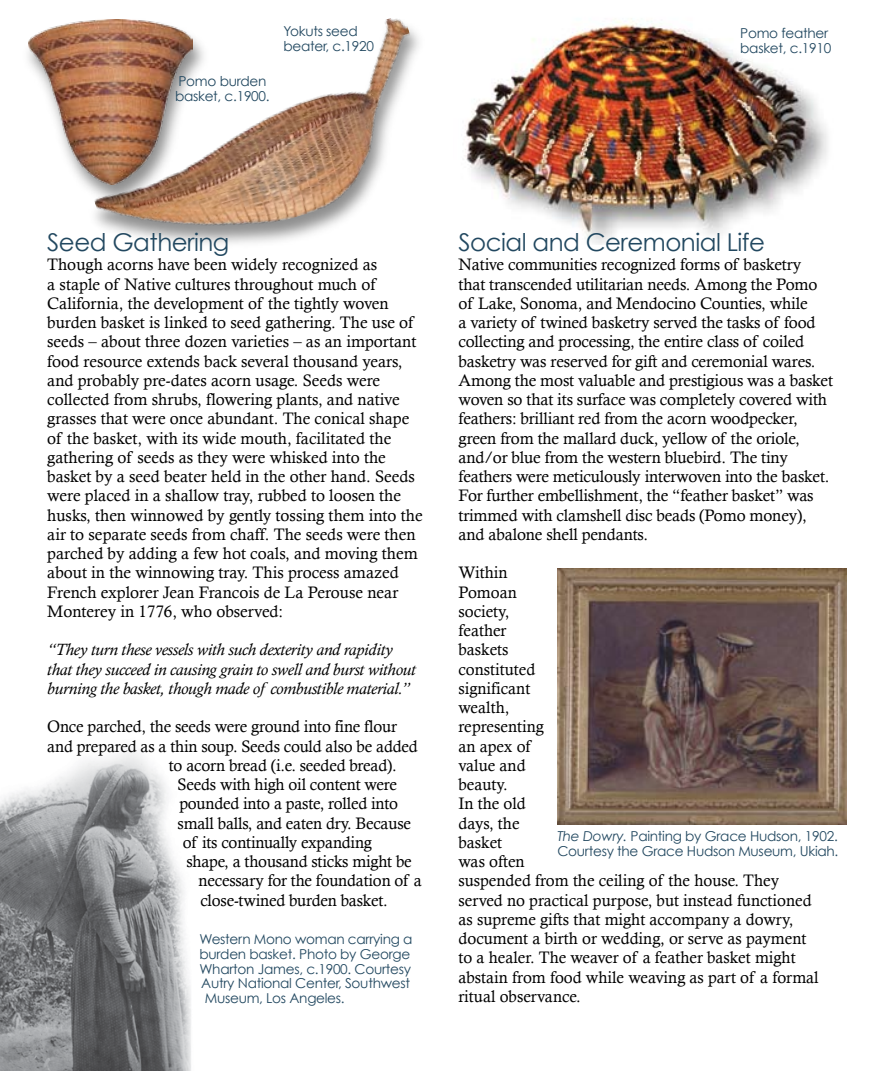
<style>
.page{position:relative;width:882px;height:1071px;background:#fff}
.page>*{position:absolute;margin:0;border:0;box-sizing:border-box;transform-origin:0 0}
.t1{font:24.5px "Century Gothic";letter-spacing:-.02em;color:#224860}
.t2{font:16.62px/19.2px "Calisto";color:#000}
.t3{font:italic 16.62px/19.2px "Calisto";letter-spacing:-.01em;color:#000}
.t4{font:13.65px/14.9px "Century Gothic";letter-spacing:-.02em;color:#224860}
.s1{font-style:italic}
</style>
<div class="page">
<img style="left:0;top:751px;width:191px;height:320px">
<img style="left:464px;top:18px;width:364px;height:227px">
<img style="left:95px;top:18px;width:324px;height:226px">
<img style="left:558px;top:569px;width:288px;height:255px">
<div style="left:21px;top:18px;width:190px;height:192px;background:#000;opacity:.45"></div>
<img style="left:29px;top:19px;width:163px;height:166px">
<p class="t4" style="left:175px;top:74px;width:96px">Pomo burden basket, c.1900.</p>
<p class="t4" style="left:284px;top:24px;width:92px">Yokuts seed beater, c.1920</p>
<p class="t4" style="left:740px;top:26px;width:93px">Pomo feather basket, c.1910</p>
<h1 class="t1" style="left:47px;top:227px;width:184px">Seed Gathering</h1>
<p class="t2" style="left:47px;top:255px;width:377px">Though acorns have been widely recognized as<br>a staple of Native cultures throughout much of California, the development of the tightly woven burden basket is linked to seed gathering. The use of seeds – about three dozen varieties – as an important food resource extends back several thousand years, and probably pre-dates acorn usage. Seeds were collected from shrubs, flowering plants, and native grasses that were once abundant. The conical shape of the basket, with its wide mouth, facilitated the gathering of seeds as they were whisked into the basket by a seed beater held in the other hand. Seeds were placed in a shallow tray, rubbed to loosen the husks, then winnowed by gently tossing them into the air to separate seeds from chaff. The seeds were then parched by adding a few hot coals, and moving them about in the winnowing tray. This process amazed French explorer Jean Francois de La Perouse near Monterey in 1776, who observed:</p>
<p class="t3" style="left:47px;top:640px;width:370px">“They turn these vessels with such dexterity and rapidity that they succeed in causing grain to swell and burst without burning the basket, though made of combustible material.”</p>
<p class="t2" style="left:47px;top:717px;width:351px">Once parched, the seeds were ground into fine flour</p>
<p class="t2" style="left:47px;top:736px;width:372px">and prepared as a thin soup. Seeds could also be added</p>
<p class="t2" style="left:169px;top:755px;width:230px">to acorn bread (i.e. seeded bread).</p>
<p class="t2" style="left:178px;top:775px;width:221px">Seeds with high oil content were</p>
<p class="t2" style="left:179px;top:794px;width:220px">pounded into a paste, rolled into</p>
<p class="t2" style="left:178px;top:813px;width:235px">small balls, and eaten dry. Because</p>
<p class="t2" style="left:183px;top:832px;width:191px">of its continually expanding</p>
<p class="t2" style="left:186px;top:852px;width:227px">shape, a thousand sticks might be</p>
<p class="t2" style="left:199px;top:871px;width:225px">necessary for the foundation of a</p>
<p class="t2" style="left:200px;top:890px;width:189px">close-twined burden basket.</p>
<p class="t4" style="left:200px;top:931px;width:215px">Western Mono woman carrying a</p>
<p class="t4" style="left:200px;top:946px;width:212px">burden basket. Photo by George</p>
<p class="t4" style="left:200px;top:961px;width:213px">Wharton James, c.1900. Courtesy</p>
<p class="t4" style="left:201px;top:976px;width:210px">Autry National Center, Southwest</p>
<p class="t4" style="left:205px;top:991px;width:141px">Museum, Los Angeles.</p>
<h1 class="t1" style="left:458px;top:227px;width:308px">Social and Ceremonial Life</h1>
<p class="t2" style="left:458px;top:255px;width:376px">Native communities recognized forms of basketry<br>that transcended utilitarian needs. Among the Pomo of Lake, Sonoma, and Mendocino Counties, while<br>a variety of twined basketry served the tasks of food collecting and processing, the entire class of coiled basketry was reserved for gift and ceremonial wares.<br>Among the most valuable and prestigious was a basket woven so that its surface was completely covered with feathers: brilliant red from the acorn woodpecker, green from the mallard duck, yellow of the oriole, and/or blue from the western bluebird. The tiny feathers were meticulously interwoven into the basket.<br>For further embellishment, the “feather basket” was trimmed with clamshell disc beads (Pomo money), and abalone shell pendants.</p>
<p class="t2" style="left:458px;top:563px;width:362px">Within<br>Pomoan<br>society,<br>feather<br>baskets<br>constituted<br>significant<br>wealth,<br>representing<br>an apex of<br>value and<br>beauty.<br>In the old<br>days, the<br>basket<br>was often<br>suspended from the ceiling of the house. They served no practical purpose, but instead functioned as supreme gifts that might accompany a dowry, document a birth or wedding, or serve as payment to a healer. The weaver of a feather basket might abstain from food while weaving as part of a formal ritual observance.</p>
<p class="t4" style="left:557px;top:829px;width:283px"><span class="s1">The Dowry.</span> Painting by Grace Hudson, 1902.<br>Courtesy the Grace Hudson Museum, Ukiah.</p>
</div>
